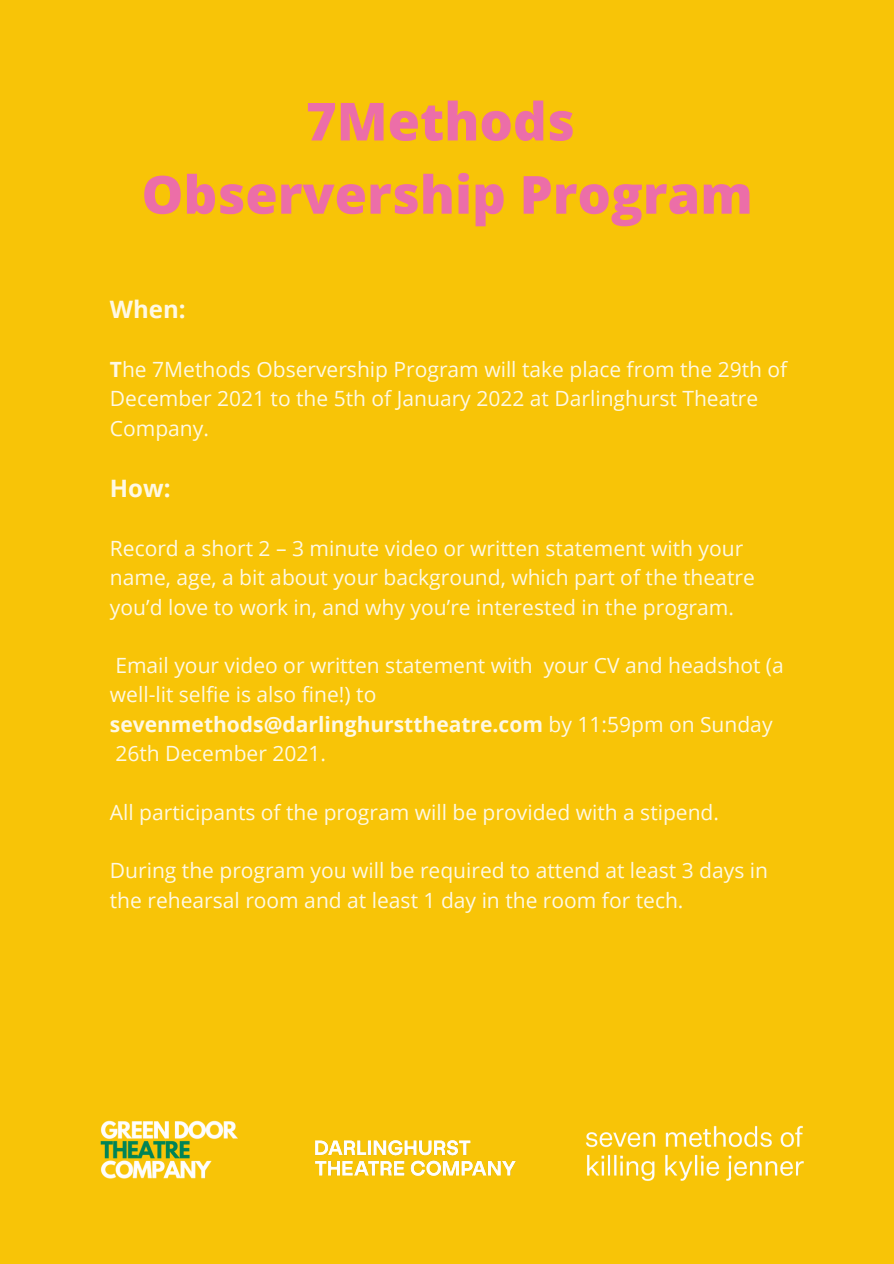
<style>
.page{position:relative;width:894px;height:1264px;background:#fff}
.page>*{position:absolute;margin:0;border:0;box-sizing:border-box;transform-origin:0 0}
.t1{font:800 52.5px "Open Sans";color:#ec6ea8}
.t2{font:700 24px "Open Sans";color:#fff}
.t3{font:21px/29.2px "Open Sans";color:#fff}
.s1{font-weight:700}
</style>
<div class="page">
<div style="left:0;top:0;width:893px;height:1263px;background:#f8c407"></div>
<img style="left:585px;top:1125px;width:219px;height:56px">
<img style="left:316px;top:1140px;width:199px;height:35px">
<img style="left:100px;top:1120px;width:138px;height:59px">
<p class="t1" style="left:306px;top:84px;width:270px">7Methods</p>
<p class="t1" style="left:141px;top:158px;width:612px">Observership Program</p>
<p class="t2" style="left:110px;top:293px;width:77px">When:</p>
<p class="t3" style="left:110px;top:354px;width:678px"><span class="s1">T</span>he 7Methods Observership Program will take place from the 29th of<br>December 2021 to the 5th of January 2022 at Darlinghurst Theatre<br>Company.</p>
<p class="t2" style="left:110px;top:472px;width:62px">How:</p>
<p class="t3" style="left:110px;top:533px;width:646px">Record a short 2 – 3 minute video or written statement with your name, age, a bit about your background, which part of the theatre you’d love to work in, and why you’re interested in the program.</p>
<p class="t3" style="left:110px;top:650px;width:675px">Email your video or written statement with your CV and headshot (a well-lit selfie is also fine!) to <span class="s1">sevenmethods@darlinghursttheatre.com</span> by 11:59pm on Sunday 26th December 2021.</p>
<p class="t3" style="left:110px;top:796px;width:610px">All participants of the program will be provided with a stipend.</p>
<p class="t3" style="left:110px;top:855px;width:659px">During the program you will be required to attend at least 3 days in the rehearsal room and at least 1 day in the room for tech.</p>
</div>
